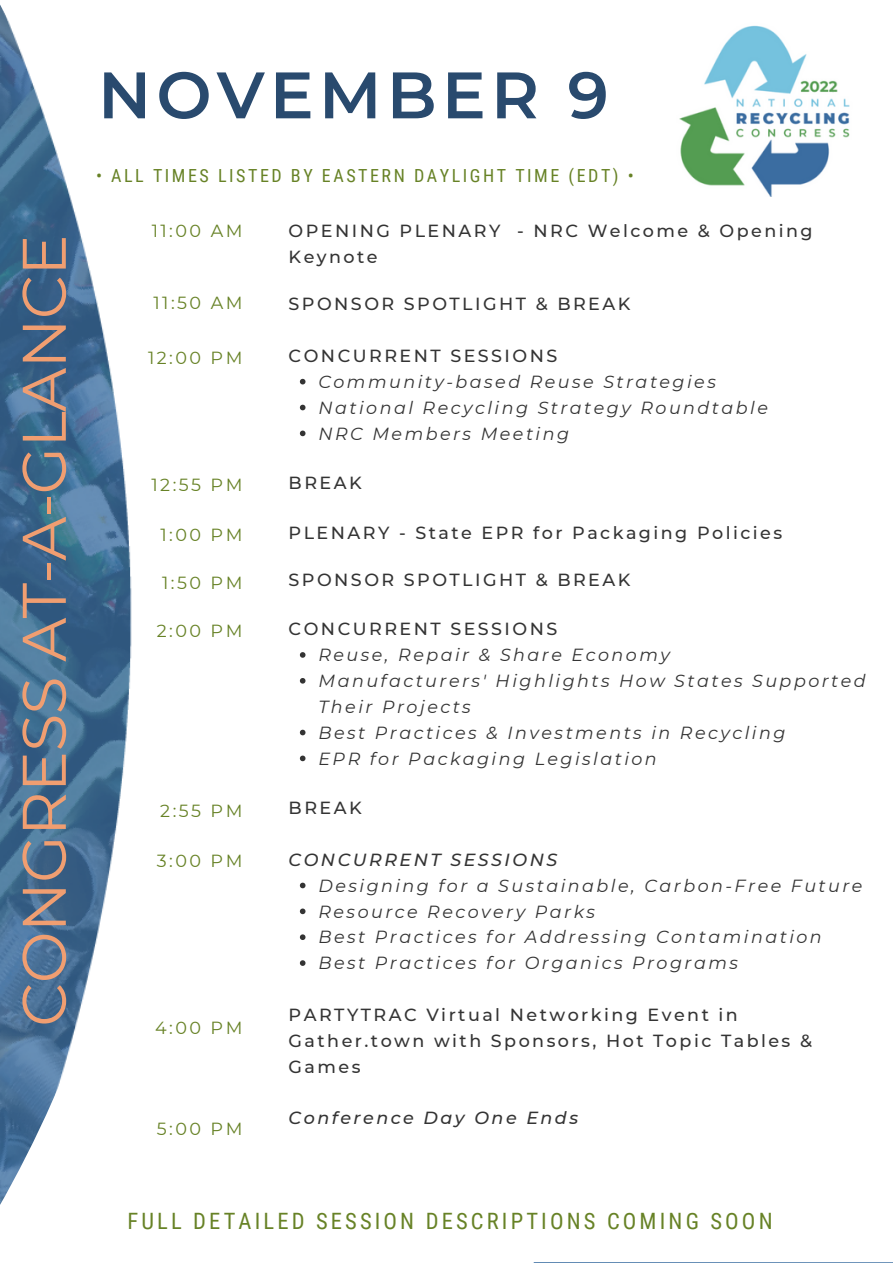
<style>
.page{position:relative;width:893px;height:1264px;background:#fff}
.page>*{position:absolute;margin:0;border:0;box-sizing:border-box;transform-origin:0 0}
.t1{font:600 65.55px "Montserrat";letter-spacing:.08em;color:#294a6e}
.t2{font:61.5px "Montserrat";letter-spacing:-.01em;color:#f09e71}
.t3{font:22.5px "Roboto Condensed";letter-spacing:.14em;color:#678226}
.t4{font:18px "Roboto Condensed";letter-spacing:.14em;color:#678226}
.t5{font:italic 17.55px/25.8px "Montserrat";letter-spacing:.14em;color:#343434}
.t6{font:500 17.55px/25.8px "Montserrat";letter-spacing:.14em;color:#343434}
.t7{font:17.55px "Montserrat";letter-spacing:.14em;color:#678226}
.t8{font:italic 500 17.55px "Montserrat";letter-spacing:.14em;color:#343434}
</style>
<div class="page">
<svg style="left:0;top:5px;width:306px;height:1200px"></svg>
<svg style="left:300px;top:379px;width:5px;height:5px"></svg>
<svg style="left:300px;top:405px;width:5px;height:5px"></svg>
<svg style="left:300px;top:430px;width:5px;height:6px"></svg>
<svg style="left:300px;top:652px;width:5px;height:5px"></svg>
<svg style="left:300px;top:678px;width:5px;height:5px"></svg>
<svg style="left:300px;top:729px;width:5px;height:6px"></svg>
<svg style="left:300px;top:755px;width:5px;height:6px"></svg>
<svg style="left:300px;top:882px;width:5px;height:6px"></svg>
<svg style="left:300px;top:908px;width:5px;height:6px"></svg>
<svg style="left:300px;top:934px;width:5px;height:6px"></svg>
<svg style="left:300px;top:960px;width:5px;height:5px"></svg>
<img style="left:679px;top:25px;width:171px;height:172px">
<h2 class="t2" style="left:6px;top:1026px;width:793px;rotate:-90deg">CONGRESS AT-A-GLANCE</h2>
<h1 class="t1" style="left:98px;top:55px;width:512px">NOVEMBER 9</h1>
<p class="t4" style="left:96px;top:166px;width:539px">• ALL TIMES LISTED BY EASTERN DAYLIGHT TIME (EDT) •</p>
<p class="t7" style="left:152px;top:220px;width:92px">11:00 AM</p>
<p class="t7" style="left:153px;top:292px;width:90px">11:50 AM</p>
<p class="t7" style="left:148px;top:347px;width:96px">12:00 PM</p>
<p class="t7" style="left:151px;top:474px;width:92px">12:55 PM</p>
<p class="t7" style="left:160px;top:524px;width:83px">1:00 PM</p>
<p class="t7" style="left:162px;top:572px;width:82px">1:50 PM</p>
<p class="t7" style="left:157px;top:619px;width:87px">2:00 PM</p>
<p class="t7" style="left:160px;top:799px;width:84px">2:55 PM</p>
<p class="t7" style="left:157px;top:849px;width:87px">3:00 PM</p>
<p class="t7" style="left:155px;top:1017px;width:89px">4:00 PM</p>
<p class="t7" style="left:157px;top:1117px;width:87px">5:00 PM</p>
<p class="t6" style="left:288px;top:218px;width:525px">OPENING PLENARY - NRC Welcome &amp; Opening<br>Keynote</p>
<p class="t6" style="left:288px;top:291px;width:343px">SPONSOR SPOTLIGHT &amp; BREAK</p>
<p class="t6" style="left:288px;top:343px;width:270px">CONCURRENT SESSIONS</p>
<p class="t5" style="left:318px;top:368px;width:451px">Community-based Reuse Strategies<br>National Recycling Strategy Roundtable<br>NRC Members Meeting</p>
<p class="t6" style="left:288px;top:470px;width:75px">BREAK</p>
<p class="t6" style="left:288px;top:519px;width:495px">PLENARY - State EPR for Packaging Policies</p>
<p class="t6" style="left:288px;top:566px;width:343px">SPONSOR SPOTLIGHT &amp; BREAK</p>
<p class="t6" style="left:288px;top:616px;width:270px">CONCURRENT SESSIONS</p>
<p class="t5" style="left:318px;top:642px;width:549px">Reuse, Repair &amp; Share Economy<br>Manufacturers' Highlights How States Supported Their Projects<br>Best Practices &amp; Investments in Recycling<br>EPR for Packaging Legislation</p>
<p class="t6" style="left:288px;top:794px;width:75px">BREAK</p>
<p class="t8" style="left:288px;top:848px;width:270px">CONCURRENT SESSIONS</p>
<p class="t5" style="left:318px;top:872px;width:545px">Designing for a Sustainable, Carbon-Free Future Resource Recovery Parks<br>Best Practices for Addressing Contamination Best Practices for Organics Programs</p>
<p class="t6" style="left:288px;top:1001px;width:525px">PARTYTRAC Virtual Networking Event in<br>Gather.town with Sponsors, Hot Topic Tables &amp;<br>Games</p>
<p class="t8" style="left:288px;top:1107px;width:291px">Conference Day One Ends</p>
<p class="t3" style="left:127px;top:1208px;width:646px">FULL DETAILED SESSION DESCRIPTIONS COMING SOON</p>
</div>
